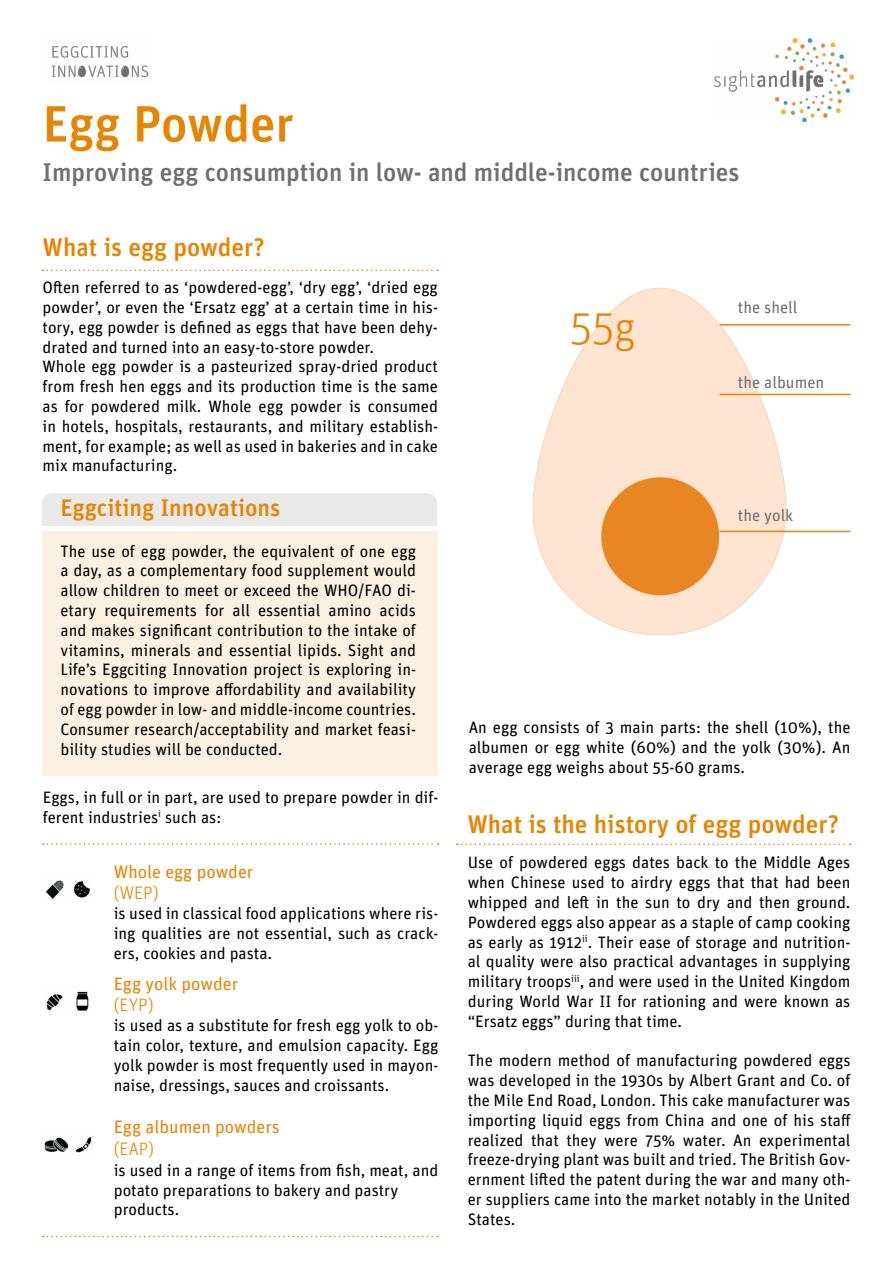
<style>
.page{position:relative;width:893px;height:1263px;background:#fff}
.page>*{position:absolute;margin:0;border:0;box-sizing:border-box;transform-origin:0 0}
.t1{font:500 51px "Unit Pro";color:#e78500}
.t2{font:300 45px "Unit Pro";color:#e78500}
.t3{font:500 25.5px "Unit Pro";color:#707072}
.t4{font:500 25.5px "Unit Pro";color:#e78500}
.t5{font:500 24px "Unit Pro";color:#e78500}
.t6{font:18px "Unit Pro";color:#e78500}
.t7{font:300 18px "Unit Pro";color:#e78500}
.t8{font:16.5px/19.8px "Unit Pro";color:#000;text-align:justify}
.t9{font:16.5px "Unit Pro";color:#707072}
</style>
<div class="page">
<div style="left:42px;top:531px;width:395px;height:245px;background:#fcf0e1"></div>
<img style="left:715px;top:38px;width:139px;height:84px">
<img style="left:51px;top:46px;width:97px;height:32px">
<img style="left:45px;top:880px;width:45px;height:19px">
<img style="left:46px;top:991px;width:43px;height:20px">
<img style="left:44px;top:1137px;width:48px;height:16px">
<svg style="left:43px;top:843px;width:396px;height:2px"></svg>
<svg style="left:43px;top:1236px;width:396px;height:1px"></svg>
<svg style="left:457px;top:843px;width:394px;height:2px"></svg>
<svg style="left:43px;top:270px;width:395px;height:1px"></svg>
<img style="left:532px;top:287px;width:263px;height:349px">
<hr style="left:720px;top:324px;width:130px;height:2px;background:#e78500">
<hr style="left:720px;top:394px;width:130px;height:1px;background:#e78500">
<hr style="left:719px;top:531px;width:131px;height:1px;background:#e78500">
<div style="left:42px;top:493px;width:395px;height:33px;background:#e9e9e9"></div>
<h1 class="t1" style="left:43px;top:87px;width:253px">Egg Powder</h1>
<h3 class="t3" style="left:43px;top:154px;width:698px">Improving egg consumption in low- and middle-income countries</h3>
<h3 class="t4" style="left:43px;top:229px;width:224px">What is egg powder?</h3>
<p class="t8" style="left:43px;top:277px;width:397px;text-align:left">Often referred to as ‘powdered-egg’, ‘dry egg’, ‘dried egg powder’, or even the ‘Ersatz egg’ at a certain time in his&shy;tory, egg powder is defined as eggs that have been dehy&shy;drated and turned into an easy-to-store powder.<br>Whole egg powder is a pasteurized spray-dried product from fresh hen eggs and its production time is the same as for powdered milk. Whole egg powder is consumed in hotels, hospitals, restaurants, and military establish&shy;ment, for example; as well as used in bakeries and in cake mix manufacturing.</p>
<h3 class="t5" style="left:60px;top:491px;width:222px">Eggciting Innovations</h3>
<p class="t8" style="left:60px;top:540px;width:357px">The use of egg powder, the equivalent of one egg a day, as a complementary food supplement would allow children to meet or exceed the WHO/FAO di&shy;etary requirements for all essential amino acids and makes significant contribution to the intake of vitamins, minerals and essential lipids. Sight and Life’s Eggciting Innovation project is exploring in&shy;novations to improve affordability and availability of egg powder in low- and middle-income countries.<br>Consumer research/acceptability and market feasi&shy;bility studies will be conducted.</p>
<p class="t8" style="left:43px;top:786px;width:397px">Eggs, in full or in part, are used to prepare powder in dif&shy;ferent industries<sup>i</sup> such as:</p>
<p class="t6" style="left:114px;top:859px;width:141px">Whole egg powder</p>
<p class="t7" style="left:114px;top:881px;width:46px">(WEP)</p>
<p class="t8" style="left:114px;top:903px;width:326px">is used in classical food applications where ris&shy;ing qualities are not essential, such as crack&shy;ers, cookies and pasta.</p>
<p class="t6" style="left:114px;top:971px;width:126px">Egg yolk powder</p>
<p class="t7" style="left:114px;top:993px;width:41px">(EYP)</p>
<p class="t8" style="left:114px;top:1015px;width:326px">is used as a substitute for fresh egg yolk to ob&shy;tain color, texture, and emulsion capacity. Egg yolk powder is most frequently used in mayon&shy;naise, dressings, sauces and croissants.</p>
<p class="t6" style="left:114px;top:1114px;width:167px">Egg albumen powders</p>
<p class="t7" style="left:114px;top:1137px;width:42px">(EAP)</p>
<p class="t8" style="left:114px;top:1159px;width:326px;text-align:left">is used in a range of items from fish, meat, and potato preparations to bakery and pastry products.</p>
<h2 class="t2" style="left:570px;top:297px;width:67px">55g</h2>
<p class="t9" style="left:738px;top:296px;width:61px">the shell</p>
<p class="t9" style="left:738px;top:371px;width:88px">the albumen</p>
<p class="t9" style="left:738px;top:504px;width:57px">the yolk</p>
<p class="t8" style="left:469px;top:717px;width:383px">An egg consists of 3 main parts: the shell (10%), the albumen or egg white (60%) and the yolk (30%). An average egg weighs about 55-60 grams.</p>
<h3 class="t4" style="left:467px;top:806px;width:373px">What is the history of egg powder?</h3>
<p class="t8" style="left:468px;top:852px;width:384px">Use of powdered eggs dates back to the Middle Ages when Chinese used to airdry eggs that that had been whipped and left in the sun to dry and then ground.<br>Powdered eggs also appear as a staple of camp cooking as early as 1912<sup>ii</sup>. Their ease of storage and nutrition&shy;al quality were also practical advantages in supplying military troops<sup>iii</sup>, and were used in the United Kingdom during World War II for rationing and were known as “Ersatz eggs” during that time.</p>
<p class="t8" style="left:468px;top:1050px;width:385px">The modern method of manufacturing powdered eggs was developed in the 1930s by Albert Grant and Co. of the Mile End Road, London. This cake manufacturer was importing liquid eggs from China and one of his staff realized that they were 75% water. An experimental freeze-drying plant was built and tried. The British Gov&shy;ernment lifted the patent during the war and many oth&shy;er suppliers came into the market notably in the United States.</p>
</div>
